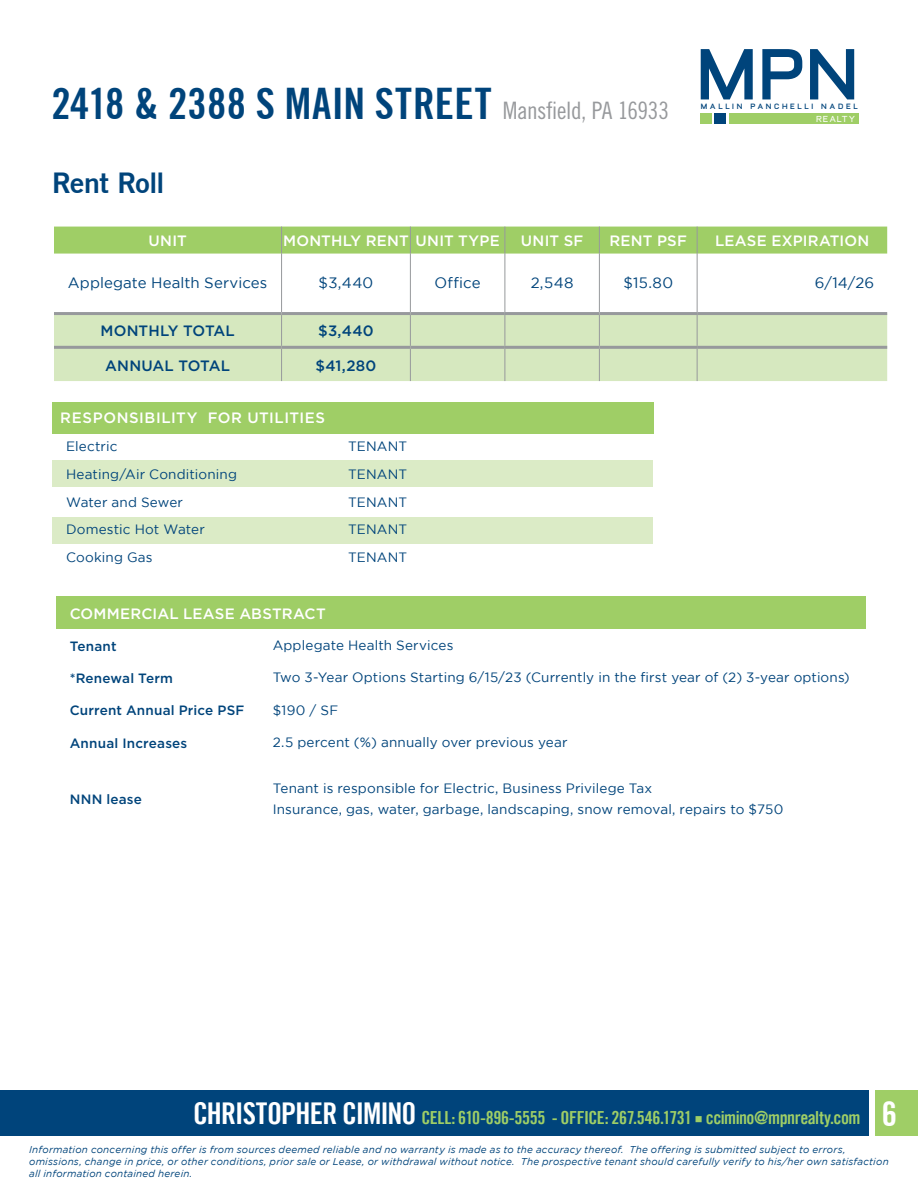
<style>
.page{position:relative;width:918px;height:1188px;background:#fff}
.page>*{position:absolute;margin:0;border:0;box-sizing:border-box;transform-origin:0 0}
.t1{font:700 72px "Vitro";color:#00447b}
.t2{font:700 condensed 43.5px "Trade Gothic No.20";letter-spacing:.005em;color:#00447b}
.t3{font:700 condensed 34.5px "Trade Gothic No.20";color:#fff}
.Heading_3{font:700 28.5px "Trade Gothic No.2";letter-spacing:-.025em;color:#00447b}
.t4{font:18px "Trade Gothic Bold Cond Twenty";letter-spacing:-.03em;color:#9fce66}
.Body-list__and_2_column{font:500 15px "Gotham";letter-spacing:.015em;color:#fff}
.Body-list__and_2_column-2{font:15px "Gotham";letter-spacing:.01em;color:#00447b}
.Body-list__and_2_column-3{font:500 15px "Gotham";letter-spacing:.01em;color:#00447b}
.Heading_4{font:500 15px "Gotham";letter-spacing:.04em;color:#fff}
.Body-list__and_2_column-4{font:13.5px "Gotham";letter-spacing:.01em;color:#00447b}
.Body_Graph{font:13.5px/21px "Gotham";letter-spacing:.01em;color:#00447b}
.Body-list__and_2_column-5{font:500 13.5px "Gotham";letter-spacing:.015em;color:#00447b}
.t5{font:italic 9.9px/12px "Gotham";letter-spacing:.02em;color:#00447b}
.t6{font:600 8.7px "Vitro";letter-spacing:.105em;color:#fff}
.t7{font:700 7.65px "Vitro";letter-spacing:.345em;color:#00447b}
.s1{font-family:"Trade Gothic LT Std Cn 18";font-weight:400;font-stretch:normal;font-size:24px;color:#97999c}
.s2{font-size:68.85px;color:#fff}
.s3{font-size:30px;color:#fff}
</style>
<div class="page">
<div style="left:0;top:1090px;width:869px;height:46px;background:#00447b"></div>
<div style="left:875px;top:1090px;width:43px;height:46px;background:#9fce66"></div>
<div style="left:729px;top:113px;width:130px;height:11px;background:#9fce66"></div>
<div style="left:715px;top:113px;width:11px;height:11px;background:#00447b"></div>
<div style="left:700px;top:113px;width:12px;height:11px;background:#9fce66"></div>
<div style="left:52px;top:460px;width:601px;height:27px;background:#dbebc6"></div>
<div style="left:52px;top:518px;width:601px;height:26px;background:#dbebc6"></div>
<div style="left:52px;top:402px;width:601px;height:31px;background:#9fce66"></div>
<div style="left:54px;top:315px;width:833px;height:66px;background:#d6e8bf"></div>
<hr style="left:54px;top:312px;width:228px;height:3px;background:#97999c">
<hr style="left:697px;top:312px;width:190px;height:3px;background:#97999c">
<hr style="left:54px;top:346px;width:228px;height:3px;background:#97999c">
<hr style="left:697px;top:346px;width:190px;height:3px;background:#97999c">
<div style="left:54px;top:227px;width:833px;height:27px;background:#9fce66"></div>
<hr style="left:281px;top:254px;width:1px;height:58px;background:#97999c">
<hr style="left:410px;top:254px;width:1px;height:58px;background:#97999c">
<hr style="left:505px;top:254px;width:1px;height:58px;background:#97999c">
<hr style="left:599px;top:254px;width:1px;height:58px;background:#97999c">
<hr style="left:697px;top:254px;width:1px;height:58px;background:#97999c">
<hr style="left:281px;top:315px;width:1px;height:31px;background:#97999c">
<hr style="left:410px;top:315px;width:1px;height:31px;background:#97999c">
<hr style="left:505px;top:315px;width:1px;height:31px;background:#97999c">
<hr style="left:599px;top:315px;width:1px;height:31px;background:#97999c">
<hr style="left:697px;top:315px;width:1px;height:31px;background:#97999c">
<hr style="left:281px;top:349px;width:1px;height:32px;background:#97999c">
<hr style="left:410px;top:349px;width:1px;height:32px;background:#97999c">
<hr style="left:505px;top:349px;width:1px;height:32px;background:#97999c">
<hr style="left:599px;top:349px;width:1px;height:32px;background:#97999c">
<hr style="left:697px;top:349px;width:1px;height:32px;background:#97999c">
<hr style="left:282px;top:312px;width:128px;height:3px;background:#97999c">
<hr style="left:410px;top:312px;width:95px;height:3px;background:#97999c">
<hr style="left:505px;top:312px;width:94px;height:3px;background:#97999c">
<hr style="left:599px;top:312px;width:98px;height:3px;background:#97999c">
<hr style="left:282px;top:346px;width:128px;height:3px;background:#97999c">
<hr style="left:410px;top:346px;width:95px;height:3px;background:#97999c">
<hr style="left:505px;top:346px;width:94px;height:3px;background:#97999c">
<hr style="left:599px;top:346px;width:98px;height:3px;background:#97999c">
<div style="left:56px;top:597px;width:810px;height:32px;background:#9fce66"></div>
<h2 class="t2" style="left:51px;top:77px;width:619px">2418 &amp; 2388 S MAIN STREET <span class="s1">Mansfield, PA 16933</span></h2>
<p class="Heading_3" style="left:52px;top:165px;width:114px">Rent Roll</p>
<h1 class="t1" style="left:696px;top:32px;width:244px">MPN <span class="s2">M</span></h1>
<p class="t7" style="left:701px;top:102px;width:158px">MALLIN PANCHELLI NADEL</p>
<p class="t6" style="left:816px;top:114px;width:41px">REALTY</p>
<p class="Body-list__and_2_column" style="left:149px;top:231px;width:40px">UNIT</p>
<p class="Body-list__and_2_column" style="left:283px;top:231px;width:218px">MONTHLY RENT UNIT TYPE</p>
<p class="Body-list__and_2_column" style="left:521px;top:231px;width:64px">UNIT SF</p>
<p class="Body-list__and_2_column" style="left:610px;top:231px;width:79px">RENT PSF</p>
<p class="Body-list__and_2_column" style="left:715px;top:231px;width:156px">LEASE EXPIRATION</p>
<p class="Body-list__and_2_column-2" style="left:68px;top:275px;width:201px">Applegate Health Services</p>
<p class="Body-list__and_2_column-2" style="left:319px;top:275px;width:56px">$3,440</p>
<p class="Body-list__and_2_column-2" style="left:435px;top:275px;width:48px">Office</p>
<p class="Body-list__and_2_column-2" style="left:531px;top:275px;width:44px">2,548</p>
<p class="Body-list__and_2_column-2" style="left:623px;top:275px;width:51px">$15.80</p>
<p class="Body-list__and_2_column-2" style="left:815px;top:275px;width:61px">6/14/26</p>
<p class="Body-list__and_2_column-3" style="left:100px;top:321px;width:136px">MONTHLY TOTAL</p>
<p class="Body-list__and_2_column-3" style="left:318px;top:321px;width:57px">$3,440</p>
<p class="Body-list__and_2_column-3" style="left:105px;top:356px;width:126px">ANNUAL TOTAL</p>
<p class="Body-list__and_2_column-3" style="left:316px;top:356px;width:62px">$41,280</p>
<p class="Heading_4" style="left:60px;top:408px;width:266px">RESPONSIBILITY FOR UTILITIES</p>
<p class="Body-list__and_2_column-4" style="left:66px;top:439px;width:53px">Electric</p>
<p class="Body-list__and_2_column-4" style="left:348px;top:439px;width:61px">TENANT</p>
<p class="Body-list__and_2_column-4" style="left:66px;top:467px;width:172px">Heating/Air Conditioning</p>
<p class="Body-list__and_2_column-4" style="left:348px;top:467px;width:61px">TENANT</p>
<p class="Body-list__and_2_column-4" style="left:66px;top:494px;width:118px">Water and Sewer</p>
<p class="Body-list__and_2_column-4" style="left:348px;top:494px;width:61px">TENANT</p>
<p class="Body-list__and_2_column-4" style="left:66px;top:522px;width:140px">Domestic Hot Water</p>
<p class="Body-list__and_2_column-4" style="left:348px;top:522px;width:61px">TENANT</p>
<p class="Body-list__and_2_column-4" style="left:66px;top:550px;width:88px">Cooking Gas</p>
<p class="Body-list__and_2_column-4" style="left:348px;top:550px;width:61px">TENANT</p>
<p class="Body-list__and_2_column" style="left:70px;top:604px;width:258px">COMMERCIAL LEASE ABSTRACT</p>
<p class="Body-list__and_2_column-5" style="left:70px;top:637px;width:48px">Tenant</p>
<p class="Body-list__and_2_column-4" style="left:273px;top:638px;width:182px">Applegate Health Services</p>
<p class="Body-list__and_2_column-5" style="left:70px;top:669px;width:105px">*Renewal Term</p>
<p class="Body-list__and_2_column-4" style="left:273px;top:670px;width:579px">Two 3-Year Options Starting 6/15/23 (Currently in the first year of (2) 3-year options)</p>
<p class="Body-list__and_2_column-5" style="left:70px;top:702px;width:176px">Current Annual Price PSF</p>
<p class="Body_Graph" style="left:273px;top:699px;width:67px">$190 / SF</p>
<p class="Body-list__and_2_column-5" style="left:70px;top:734px;width:119px">Annual Increases</p>
<p class="Body_Graph" style="left:273px;top:732px;width:296px">2.5 percent (%) annually over previous year</p>
<p class="Body-list__and_2_column-5" style="left:70px;top:790px;width:74px">NNN lease</p>
<p class="Body_Graph" style="left:273px;top:778px;width:512px">Tenant is responsible for Electric, Business Privilege Tax<br>Insurance, gas, water, garbage, landscaping, snow removal, repairs to $750</p>
<h3 class="t4" style="left:193px;top:1107px;width:669px"><span class="s3">CHRISTOPHER CIMINO</span> CELL: 610-896-5555 - OFFICE: 267.546.1731 ■ ccimino@mpnrealty.com</h3>
<h3 class="t3" style="left:882px;top:1092px;width:17px">6</h3>
<p class="t5" style="left:29px;top:1144px;width:861px">Information concerning this offer is from sources deemed reliable and no warranty is made as to the accuracy thereof. The offering is submitted subject to errors, omissions, change in price, or other conditions, prior sale or Lease, or withdrawal without notice. The prospective tenant should carefully verify to his/her own satisfaction all information contained herein.</p>
</div>
